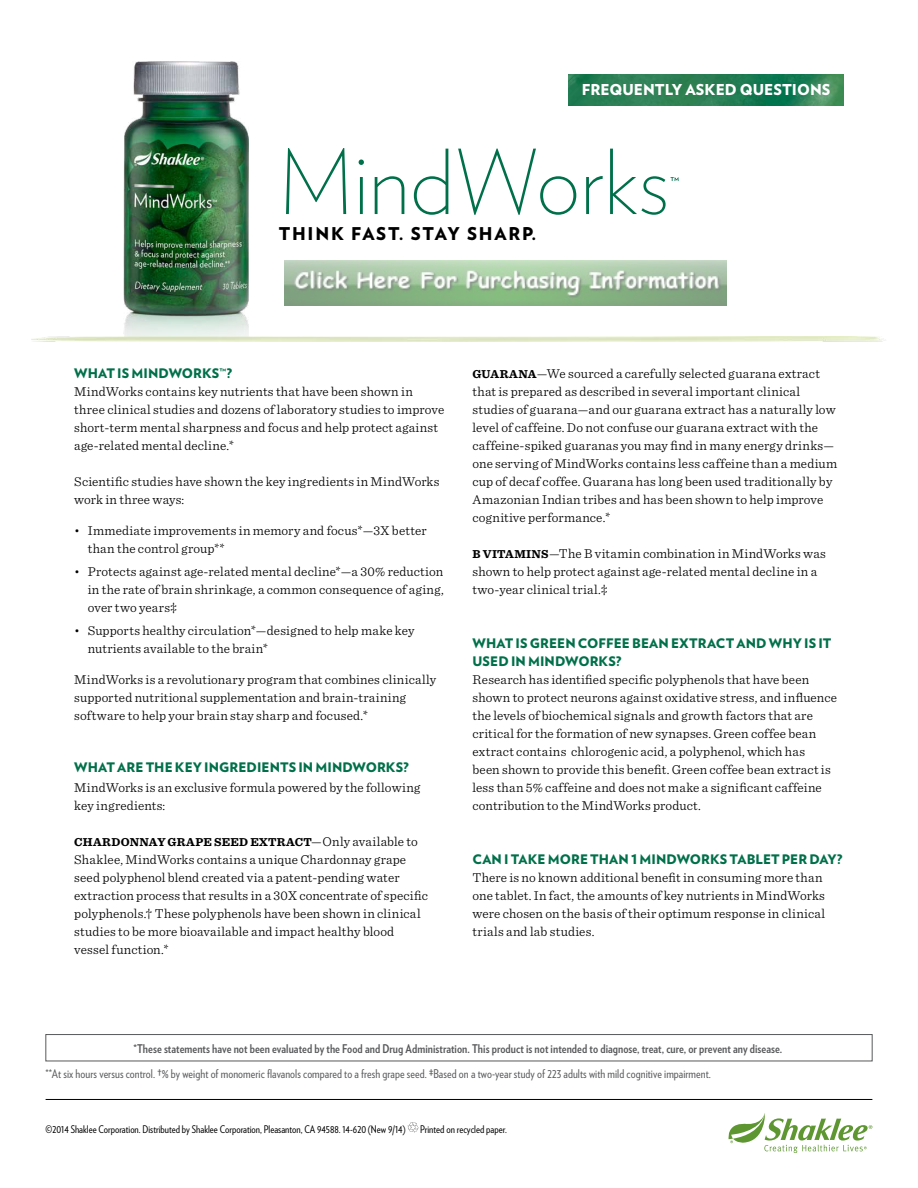
<style>
.page{position:relative;width:918px;height:1188px;background:#fff}
.page>*{position:absolute;margin:0;border:0;box-sizing:border-box;transform-origin:0 0}
.t1{font:200 89.25px "Verlag";letter-spacing:-.005em;color:#00704a}
.t2{font:900 17.55px "Verlag";letter-spacing:.1em;color:#000}
.t3{font:900 15px "Verlag";color:#fff}
.t4{font:300 13.5px/18px "Sentinel";letter-spacing:.01em;color:#000}
.t5{font:900 13.2px/18px "Verlag";letter-spacing:.005em;color:#00704a}
.t6{font:12px "Verlag Condensed";letter-spacing:.005em;color:#58595b}
.t7{font:700 12px "Verlag Condensed";letter-spacing:.005em;color:#58595b}
.t8{font:700 12px "Sentinel";letter-spacing:.02em;color:#000}
.t9{font:10.5px "Verlag Condensed";color:#000}
.s1{font-weight:300;font-size:13.5px}
.s2{font-weight:700;font-size:12px}
</style>
<div class="page">
<svg style="left:671px;top:177px;width:8px;height:4px"></svg>
<div style="left:46px;top:1034px;width:826px;height:27px;border:1px solid #58595b"></div>
<svg style="left:728px;top:1113px;width:144px;height:40px"></svg>
<svg style="left:408px;top:1122px;width:10px;height:11px"></svg>
<hr style="left:46px;top:1099px;width:826px;height:1px;background:#000">
<img style="left:123px;top:62px;width:125px;height:275px">
<img style="left:569px;top:74px;width:275px;height:32px">
<img style="left:285px;top:261px;width:441px;height:45px">
<p class="t3" style="left:582px;top:77px;width:250px">FREQUENTLY ASKED QUESTIONS</p>
<h1 class="t1" style="left:279px;top:118px;width:393px">MindWorks</h1>
<p class="t2" style="left:279px;top:219px;width:259px">THINK FAST. STAY SHARP.</p>
<p class="t5" style="left:74px;top:364px;width:159px">WHAT IS MINDWORKS™?</p>
<p class="t4" style="left:74px;top:382px;width:372px">MindWorks contains key nutrients that have been shown in three clinical studies and dozens of laboratory studies to improve short-term mental sharpness and focus and help protect against age-related mental decline.*</p>
<p class="t4" style="left:74px;top:472px;width:367px">Scientific studies have shown the key ingredients in MindWorks work in three ways:</p>
<p class="t4" style="left:88px;top:522px;width:341px;text-indent:-14px">• Immediate improvements in memory and focus*—3X better than the control group**</p>
<p class="t4" style="left:88px;top:562px;width:358px;text-align:justify;text-indent:-14px">• Protects against age-related mental decline*—a 30% reduction in the rate of brain shrinkage, a common consequence of aging, over two years‡</p>
<p class="t4" style="left:88px;top:621px;width:328px;text-indent:-14px">• Supports healthy circulation*—designed to help make key nutrients available to the brain*</p>
<p class="t4" style="left:74px;top:670px;width:364px">MindWorks is a revolutionary program that combines clinically supported nutritional supplementation and brain-training software to help your brain stay sharp and focused.*</p>
<p class="t5" style="left:74px;top:757px;width:336px">WHAT ARE THE KEY INGREDIENTS IN MINDWORKS?</p>
<p class="t4" style="left:74px;top:778px;width:348px">MindWorks is an exclusive formula powered by the following key ingredients:</p>
<p class="t8" style="left:74px;top:834px;width:345px">CHARDONNAY GRAPE SEED EXTRACT<span class="s1">—Only available to</span></p>
<p class="t4" style="left:74px;top:850px;width:355px">Shaklee, MindWorks contains a unique Chardonnay grape seed polyphenol blend created via a patent-pending water extraction process that results in a 30X concentrate of specific polyphenols.† These polyphenols have been shown in clinical studies to be more bioavailable and impact healthy blood vessel function.*</p>
<p class="t4" style="left:472px;top:364px;width:366px"><span class="s2">GUARANA</span>—We sourced a carefully selected guarana extract that is prepared as described in several important clinical studies of guarana—and our guarana extract has a naturally low level of caffeine. Do not confuse our guarana extract with the caffeine-spiked guaranas you may find in many energy drinks— one serving of MindWorks contains less caffeine than a medium cup of decaf coffee. Guarana has long been used traditionally by Amazonian Indian tribes and has been shown to help improve cognitive performance.*</p>
<p class="t4" style="left:472px;top:544px;width:355px"><span class="s2">B VITAMINS</span>—The B vitamin combination in MindWorks was shown to help protect against age-related mental decline in a two-year clinical trial.‡</p>
<p class="t5" style="left:472px;top:634px;width:360px">WHAT IS GREEN COFFEE BEAN EXTRACT AND WHY IS IT<br>USED IN MINDWORKS?</p>
<p class="t4" style="left:472px;top:670px;width:366px">Research has identified specific polyphenols that have been shown to protect neurons against oxidative stress, and influence the levels of biochemical signals and growth factors that are critical for the formation of new synapses. Green coffee bean extract contains chlorogenic acid, a polyphenol, which has<br>been shown to provide this benefit. Green coffee bean extract is less than 5% caffeine and does not make a significant caffeine contribution to the MindWorks product.</p>
<p class="t5" style="left:472px;top:850px;width:372px">CAN I TAKE MORE THAN 1 MINDWORKS TABLET PER DAY?</p>
<p class="t4" style="left:472px;top:868px;width:354px">There is no known additional benefit in consuming more than one tablet. In fact, the amounts of key nutrients in MindWorks were chosen on the basis of their optimum response in clinical trials and lab studies.</p>
<p class="t7" style="left:133px;top:1039px;width:650px">*These statements have not been evaluated by the Food and Drug Administration. This product is not intended to diagnose, treat, cure, or prevent any disease.</p>
<p class="t6" style="left:45px;top:1065px;width:667px">**At six hours versus control. †% by weight of monomeric flavanols compared to a fresh grape seed. ‡Based on a two-year study of 223 adults with mild cognitive impairment.</p>
<p class="t9" style="left:46px;top:1121px;width:362px">©2014 Shaklee Corporation. Distributed by Shaklee Corporation, Pleasanton, CA 94588. 14-620 (New 9/14)</p>
<p class="t9" style="left:420px;top:1121px;width:88px">Printed on recycled paper.</p>
</div>
